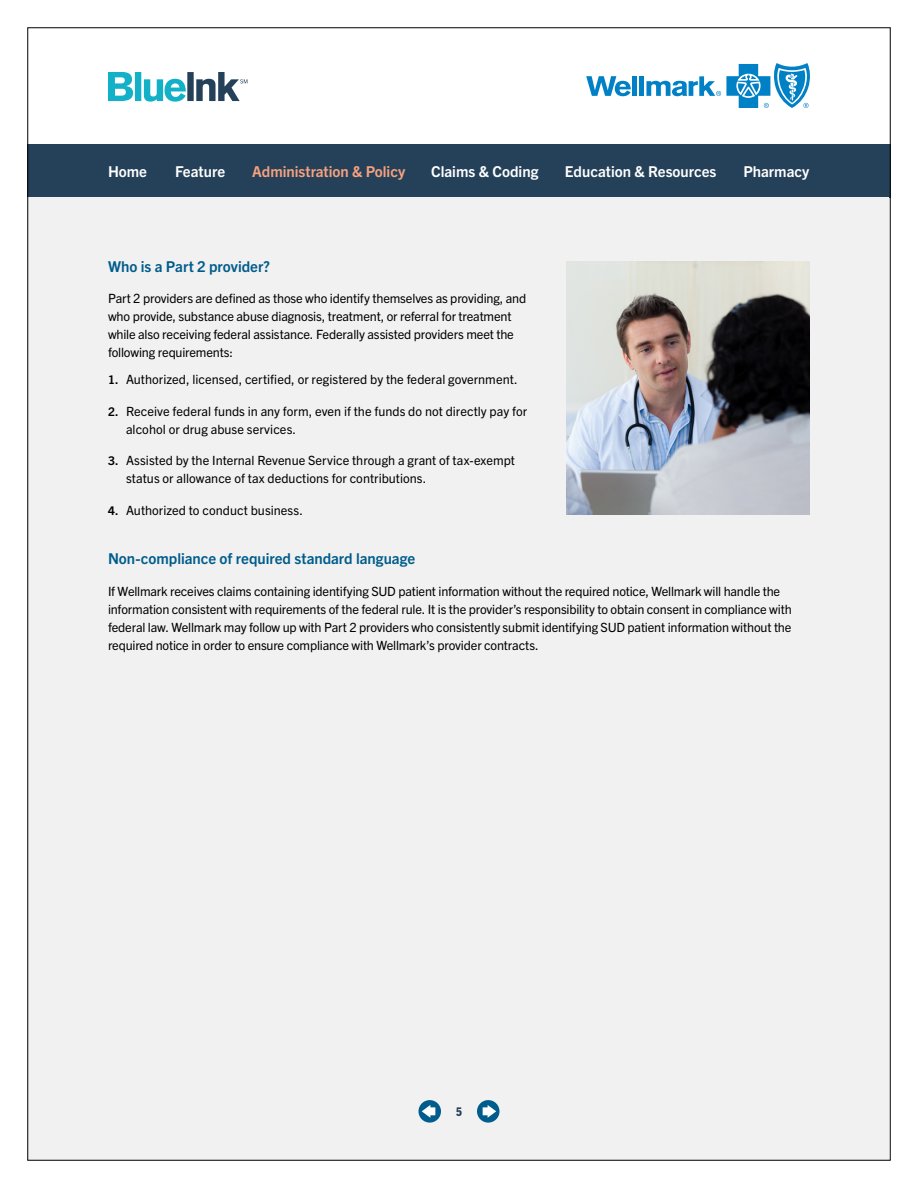
<style>
.page{position:relative;width:918px;height:1188px;background:#fff}
.page>*{position:absolute;margin:0;border:0;box-sizing:border-box;transform-origin:0 0}
.t1{font:700 15px "Trade Gothic Next LT Pro";color:#005c8c}
.t2{font:700 15px "Trade Gothic Next LT Pro";color:#fff}
.t3{font:700 15px "Trade Gothic Next LT Pro";color:#f8a27e}
.t4{font:12.75px/18px "Trade Gothic Next LT Pro";letter-spacing:-.01em;color:#000}
.t5{font:800 condensed 12px "Trade Gothic Next LT Pro";color:#25415a}
.s1{font-weight:700;font-size:12px}
</style>
<div class="page">
<svg style="left:108px;top:72px;width:139px;height:30px"></svg>
<div style="left:639px;top:76px;width:5px;height:20px;background:#0081c6"></div>
<div style="left:632px;top:76px;width:5px;height:20px;background:#0081c6"></div>
<svg style="left:586px;top:76px;width:45px;height:20px"></svg>
<svg style="left:646px;top:63px;width:164px;height:45px"></svg>
<div style="left:27px;top:144px;width:864px;height:54px;background:#25415a"></div>
<div style="left:27px;top:198px;width:861px;height:963px;background:#f1f1f1"></div>
<svg style="left:477px;top:1100px;width:23px;height:23px"></svg>
<svg style="left:483px;top:1105px;width:13px;height:13px"></svg>
<div style="left:419px;top:1100px;width:22px;height:23px;background:#005c8c;border-radius:50%"></div>
<svg style="left:422px;top:1105px;width:13px;height:13px"></svg>
<img style="left:566px;top:261px;width:244px;height:254px">
<p class="t2" style="left:108px;top:161px;width:40px">Home</p>
<p class="t2" style="left:175px;top:161px;width:51px">Feature</p>
<p class="t3" style="left:252px;top:161px;width:155px">Administration &amp; Policy</p>
<p class="t2" style="left:431px;top:161px;width:109px">Claims &amp; Coding</p>
<p class="t2" style="left:565px;top:161px;width:153px">Education &amp; Resources</p>
<p class="t2" style="left:743px;top:161px;width:67px">Pharmacy</p>
<p class="t1" style="left:108px;top:256px;width:163px">Who is a Part 2 provider?</p>
<p class="t4" style="left:108px;top:289px;width:420px">Part 2 providers are defined as those who identify themselves as providing, and who provide, substance abuse diagnosis, treatment, or referral for treatment while also receiving federal assistance. Federally assisted providers meet the following requirements:</p>
<p class="t4" style="left:108px;top:370px;width:411px"><span class="s1">1.</span> Authorized, licensed, certified, or registered by the federal government.</p>
<p class="t4" style="left:126px;top:401px;width:403px;text-indent:-18px"><span class="s1">2.</span> Receive federal funds in any form, even if the funds do not directly pay for alcohol or drug abuse services.</p>
<p class="t4" style="left:126px;top:451px;width:391px;text-indent:-18px"><span class="s1">3.</span> Assisted by the Internal Revenue Service through a grant of tax-exempt status or allowance of tax deductions for contributions.</p>
<p class="t4" style="left:108px;top:500px;width:197px"><span class="s1">4.</span> Authorized to conduct business.</p>
<p class="t1" style="left:108px;top:548px;width:309px">Non-compliance of required standard language</p>
<p class="t4" style="left:108px;top:581px;width:685px">If Wellmark receives claims containing identifying SUD patient information without the required notice, Wellmark will handle the information consistent with requirements of the federal rule. It is the provider’s responsibility to obtain consent in compliance with federal law. Wellmark may follow up with Part 2 providers who consistently submit identifying SUD patient information without the required notice in order to ensure compliance with Wellmark’s provider contracts.</p>
<p class="t5" style="left:456px;top:1104px;width:7px">5</p>
</div>
